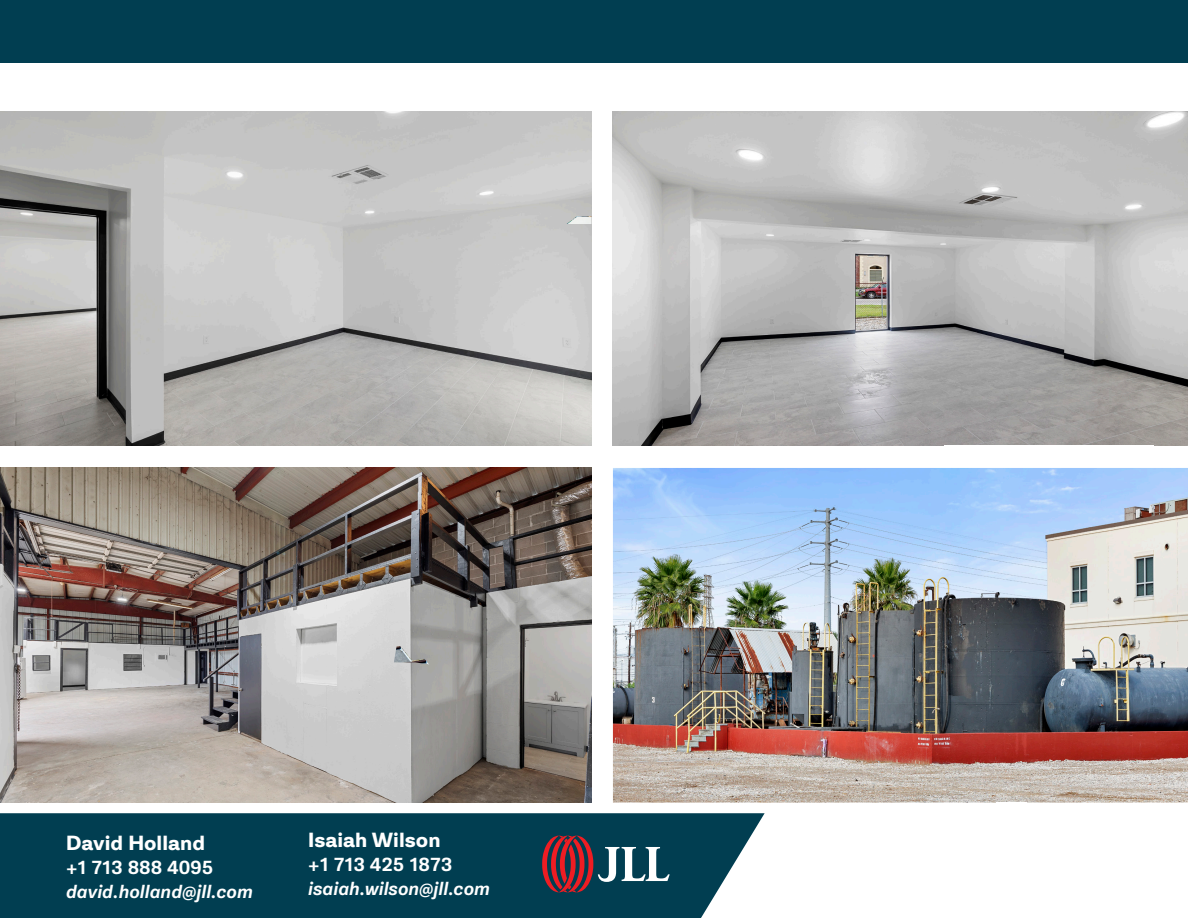
<style>
.page{position:relative;width:1188px;height:918px;background:#fff}
.page>*{position:absolute;margin:0;border:0;box-sizing:border-box;transform-origin:0 0}
.t1{font:700 19.5px "Gira Sans";color:#fff}
.t2{font:italic 500 18px "Gira Sans";color:#fff}
.t3{font:500 18px "Gira Sans";color:#fff}
</style>
<div class="page">
<img style="left:0;top:111px;width:591px;height:335px">
<img style="left:0;top:468px;width:591px;height:335px">
<img style="left:613px;top:111px;width:575px;height:334px">
<img style="left:613px;top:468px;width:575px;height:335px">
<img style="left:567px;top:216px;width:24px;height:8px">
<img style="left:394px;top:646px;width:35px;height:18px">
<div style="left:0;top:0;width:1188px;height:62px;background:#013e51"></div>
<div style="left:0;top:813px;width:765px;height:105px;background:#013e51"></div>
<svg style="left:542px;top:836px;width:128px;height:56px;background:#514f5d"></svg>
<p class="t1" style="left:66px;top:830px;width:141px">David Holland</p>
<p class="t3" style="left:66px;top:856px;width:149px">+1 713 888 4095</p>
<p class="t2" style="left:66px;top:880px;width:188px">david.holland@jll.com</p>
<p class="t1" style="left:308px;top:828px;width:134px">Isaiah Wilson</p>
<p class="t3" style="left:308px;top:853px;width:145px">+1 713 425 1873</p>
<p class="t2" style="left:308px;top:877px;width:183px">isaiah.wilson@jll.com</p>
</div>
